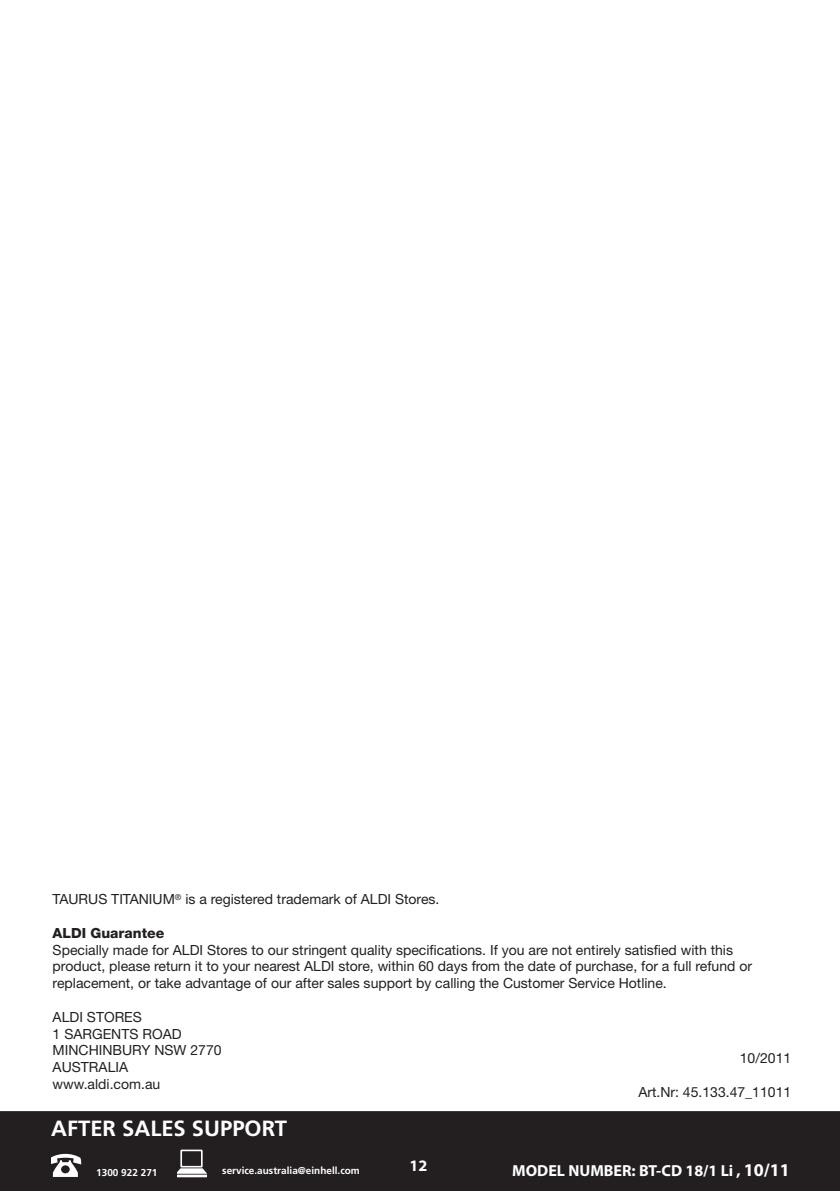
<style>
.page{position:relative;width:840px;height:1191px;background:#fff}
.page>*{position:absolute;margin:0;border:0;box-sizing:border-box;transform-origin:0 0}
.t1{font:700 22px "Frutiger LT Std";color:#fff}
.t2{font:700 16px "Myriad Pro";color:#fff}
.t3{font:14px/16.8px "Helvetica Neue LT Std";color:#231f20}
.t4{font:800 14px "Helvetica Neue LT Std";color:#231f20}
.t5{font:700 10px "Frutiger LT Std";color:#fff}
.s1{font-size:18px}
</style>
<div class="page">
<div style="left:0;top:1112px;width:839px;height:79px;background:#231f20"></div>
<div style="left:0;top:1111px;width:839px;height:80px;border:2px solid #231f20"></div>
<svg style="left:51px;top:1153px;width:30px;height:24px"></svg>
<svg style="left:178px;top:1149px;width:29px;height:28px"></svg>
<p class="t3" style="left:53px;top:890px;width:388px">TAURUS TITANIUM<sup>®</sup> is a registered trademark of ALDI Stores.</p>
<p class="t4" style="left:53px;top:924px;width:113px">ALDI Guarantee</p>
<p class="t3" style="left:53px;top:941px;width:700px">Specially made for ALDI Stores to our stringent quality specifications. If you are not entirely satisfied with this product, please return it to your nearest ALDI store, within 60 days from the date of purchase, for a full refund or replacement, or take advantage of our after sales support by calling the Customer Service Hotline.</p>
<p class="t3" style="left:53px;top:1008px;width:170px">ALDI STORES<br>1 SARGENTS ROAD<br>MINCHINBURY NSW 2770<br>AUSTRALIA www.aldi.com.au</p>
<p class="t3" style="left:739px;top:1049px;width:53px">10/2011</p>
<p class="t3" style="left:638px;top:1083px;width:154px">Art.Nr: 45.133.47_11011</p>
<h1 class="t1" style="left:51px;top:1115px;width:237px">AFTER SALES SUPPORT</h1>
<p class="t5" style="left:96px;top:1167px;width:63px">1300 922 271</p>
<p class="t5" style="left:222px;top:1164px;width:139px">service.australia@einhell.com</p>
<p class="t2" style="left:409px;top:1155px;width:19px">12</p>
<p class="t2" style="left:512px;top:1160px;width:279px">MODEL NUMBER: BT-CD 18/1 Li , <span class="s1">10/11</span></p>
</div>
